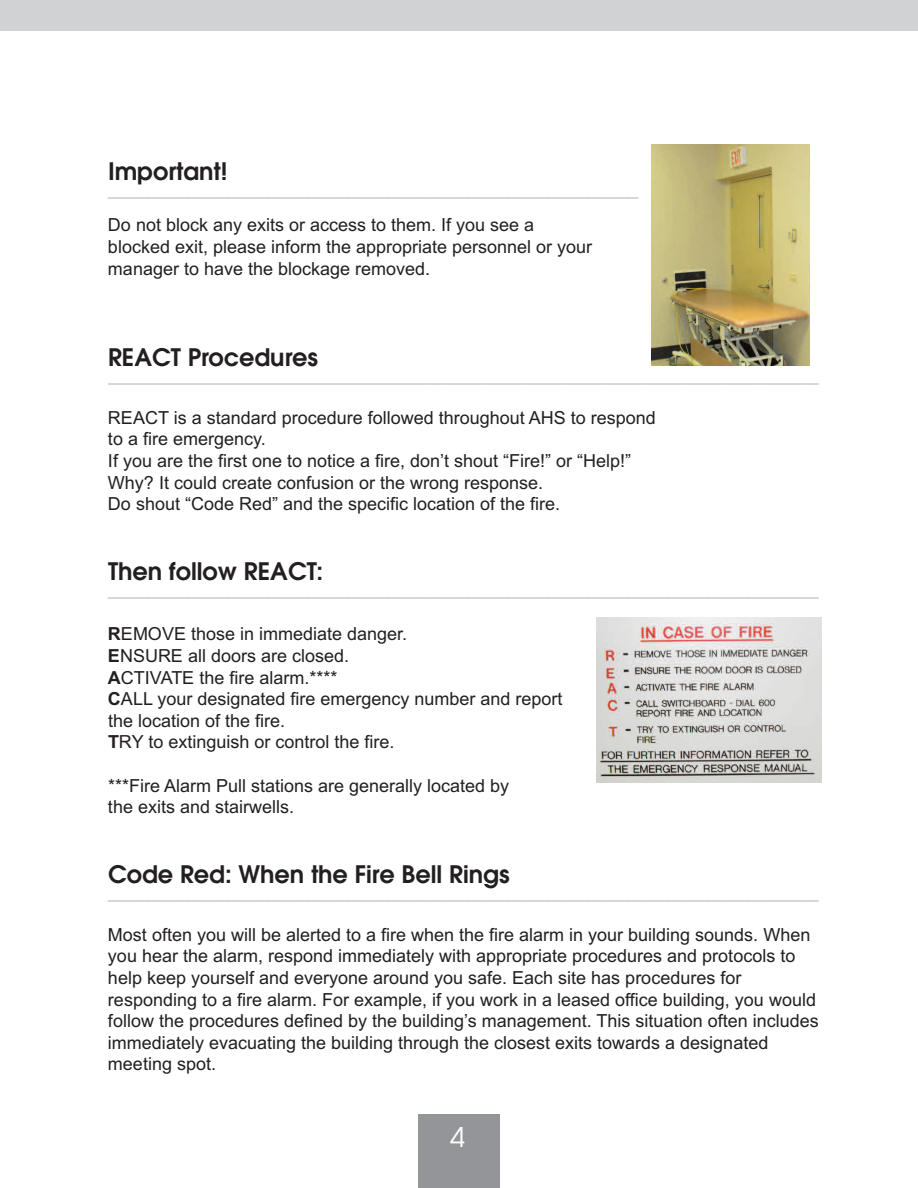
<style>
.page{position:relative;width:918px;height:1188px;background:#fff}
.page>*{position:absolute;margin:0;border:0;box-sizing:border-box;transform-origin:0 0}
.t1{font:27px "Avant Garde";color:#fff}
.t2{font:600 24px "Avant Garde";color:#231f20}
.t3{font:18px/21.6px "Arial";color:#231f20}
.t4{font:18px "Arial";color:#bcbdc0}
.s1{font-weight:700}
</style>
<div class="page">
<div style="left:418px;top:1114px;width:82px;height:74px;background:#939598"></div>
<div style="left:0;top:0;width:918px;height:31px;background:#d1d2d4"></div>
<img style="left:652px;top:144px;width:158px;height:222px">
<img style="left:597px;top:617px;width:225px;height:166px">
<h2 class="t2" style="left:108px;top:162px;width:121px">Important!</h2>
<p class="t4" style="left:108px;top:178px;width:532px">_____________________________________________________</p>
<p class="t3" style="left:108px;top:214px;width:486px">Do not block any exits or access to them. If you see a blocked exit, please inform the appropriate personnel or your manager to have the blockage removed.</p>
<h2 class="t2" style="left:108px;top:348px;width:212px">REACT Procedures</h2>
<p class="t4" style="left:108px;top:364px;width:712px">_______________________________________________________________________</p>
<p class="t3" style="left:108px;top:407px;width:549px">REACT is a standard procedure followed throughout AHS to respond to a fire emergency.<br>If you are the first one to notice a fire, don’t shout “Fire!” or “Help!” Why? It could create confusion or the wrong response.<br>Do shout “Code Red” and the specific location of the fire.</p>
<h2 class="t2" style="left:108px;top:562px;width:217px">Then follow REACT:</h2>
<p class="t4" style="left:108px;top:578px;width:712px">_______________________________________________________________________</p>
<p class="t3" style="left:108px;top:623px;width:456px"><span class="s1">R</span>EMOVE those in immediate danger.<br><span class="s1">E</span>NSURE all doors are closed.<br><span class="s1">A</span>CTIVATE the fire alarm.****<br><span class="s1">C</span>ALL your designated fire emergency number and report the location of the fire.<br><span class="s1">T</span>RY to extinguish or control the fire.</p>
<p class="t3" style="left:108px;top:775px;width:403px">***Fire Alarm Pull stations are generally located by the exits and stairwells.</p>
<h2 class="t2" style="left:108px;top:865px;width:403px">Code Red: When the Fire Bell Rings</h2>
<p class="t4" style="left:108px;top:881px;width:712px">_______________________________________________________________________</p>
<p class="t3" style="left:108px;top:924px;width:712px">Most often you will be alerted to a fire when the fire alarm in your building sounds. When you hear the alarm, respond immediately with appropriate procedures and protocols to help keep yourself and everyone around you safe. Each site has procedures for responding to a fire alarm. For example, if you work in a leased office building, you would follow the procedures defined by the building’s management. This situation often includes immediately evacuating the building through the closest exits towards a designated meeting spot.</p>
<h1 class="t1" style="left:450px;top:1127px;width:16px">4</h1>
</div>
